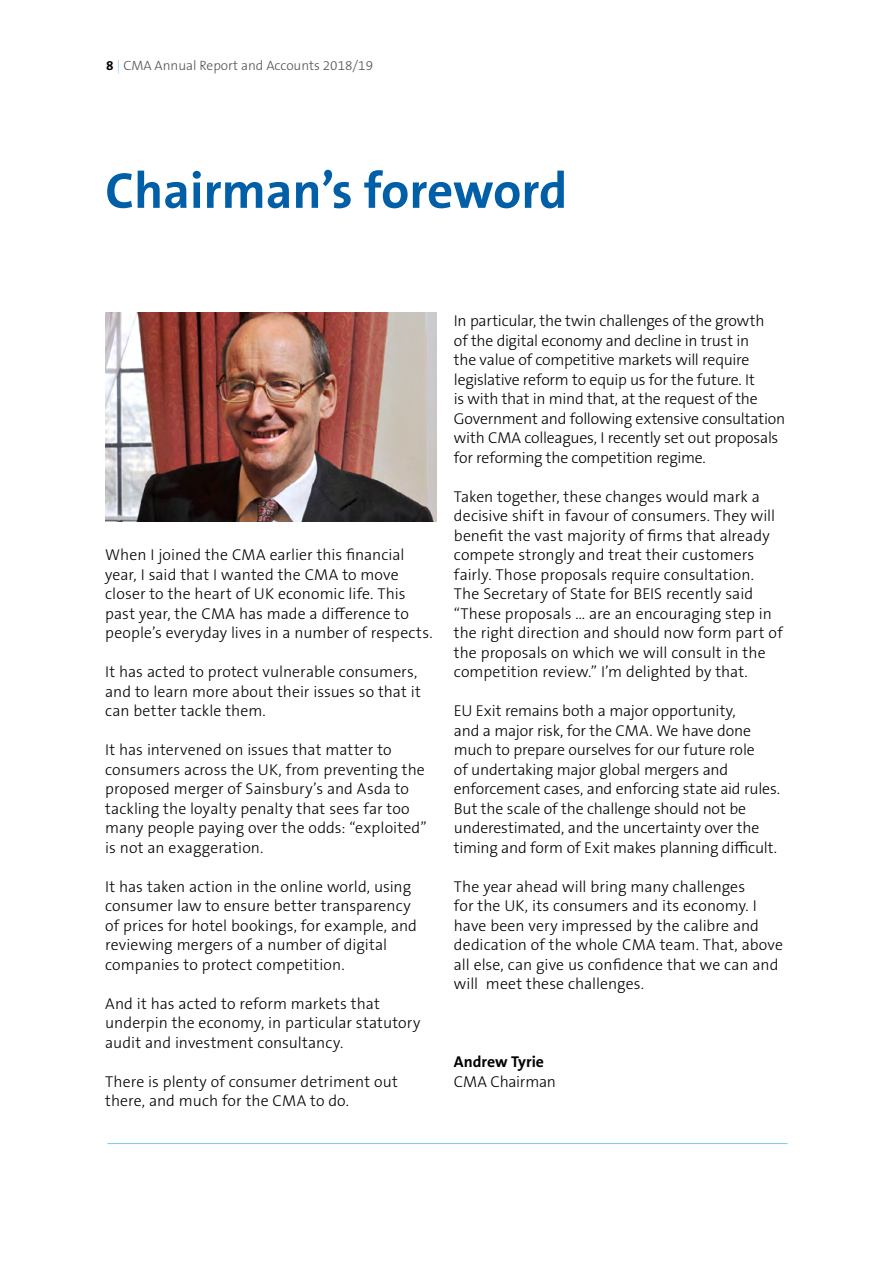
<style>
.page{position:relative;width:893px;height:1263px;background:#fff}
.page>*{position:absolute;margin:0;border:0;box-sizing:border-box;transform-origin:0 0}
.Chapter_title{font:700 51px "The Sans B W7";color:#005fa7}
.Body_copy{font:300 15.75px/19.5px "The Sans B W3";color:#000}
.Body_copy-2{font:700 15.75px "The Sans B W7";letter-spacing:-.005em;color:#000}
.Body_copy-3{font:300 15.75px "The Sans B W3";letter-spacing:-.02em;color:#000}
.t1{font:300 13.5px "The Sans B W3";color:#545155}
.s1{font-family:"The Sans B W7";font-weight:700;color:#000}
.s2{color:#7ec9eb}
</style>
<div class="page">
<hr style="left:107px;top:1143px;width:681px;height:1px;background:#7ec9eb">
<img style="left:105px;top:312px;width:332px;height:209px">
<p class="t1" style="left:106px;top:57px;width:268px"><span class="s1">8</span> <span class="s2">|</span> CMA Annual Report and Accounts 2018/19</p>
<p class="Chapter_title" style="left:105px;top:158px;width:464px">Chairman’s foreword</p>
<p class="Body_copy" style="left:105px;top:545px;width:329px">When I joined the CMA earlier this financial year, I said that I wanted the CMA to move closer to the heart of UK economic life. This past year, the CMA has made a difference to people’s everyday lives in a number of respects.</p>
<p class="Body_copy" style="left:105px;top:662px;width:317px">It has acted to protect vulnerable consumers, and to learn more about their issues so that it can better tackle them.</p>
<p class="Body_copy" style="left:105px;top:740px;width:323px">It has intervened on issues that matter to consumers across the UK, from preventing the proposed merger of Sainsbury’s and Asda to tackling the loyalty penalty that sees far too many people paying over the odds: “exploited” is not an exaggeration.</p>
<p class="Body_copy" style="left:105px;top:877px;width:313px">It has taken action in the online world, using consumer law to ensure better transparency of prices for hotel bookings, for example, and reviewing mergers of a number of digital companies to protect competition.</p>
<p class="Body_copy" style="left:105px;top:994px;width:317px">And it has acted to reform markets that underpin the economy, in particular statutory audit and investment consultancy.</p>
<p class="Body_copy" style="left:105px;top:1072px;width:294px">There is plenty of consumer detriment out there, and much for the CMA to do.</p>
<p class="Body_copy" style="left:454px;top:311px;width:333px">In particular, the twin challenges of the growth<br>of the digital economy and decline in trust in<br>the value of competitive markets will require legislative reform to equip us for the future. It<br>is with that in mind that, at the request of the Government and following extensive consultation with CMA colleagues, I recently set out proposals</p>
<p class="Body_copy" style="left:454px;top:448px;width:253px">for reforming the competition regime.</p>
<p class="Body_copy" style="left:454px;top:487px;width:330px">Taken together, these changes would mark a decisive shift in favour of consumers. They will benefit the vast majority of firms that already compete strongly and treat their customers fairly. Those proposals require consultation.<br>The Secretary of State for BEIS recently said “These proposals … are an encouraging step in the right direction and should now form part of the proposals on which we will consult in the competition review.” I’m delighted by that.</p>
<p class="Body_copy" style="left:454px;top:701px;width:328px">EU Exit remains both a major opportunity,<br>and a major risk, for the CMA. We have done much to prepare ourselves for our future role<br>of undertaking major global mergers and enforcement cases, and enforcing state aid rules.<br>But the scale of the challenge should not be underestimated, and the uncertainty over the timing and form of Exit makes planning difficult.</p>
<p class="Body_copy" style="left:454px;top:877px;width:331px">The year ahead will bring many challenges<br>for the UK, its consumers and its economy. I have been very impressed by the calibre and dedication of the whole CMA team. That, above all else, can give us confidence that we can and will meet these challenges.</p>
<p class="Body_copy-2" style="left:454px;top:1052px;width:92px">Andrew Tyrie</p>
<p class="Body_copy-3" style="left:454px;top:1071px;width:103px">CMA Chairman</p>
</div>
